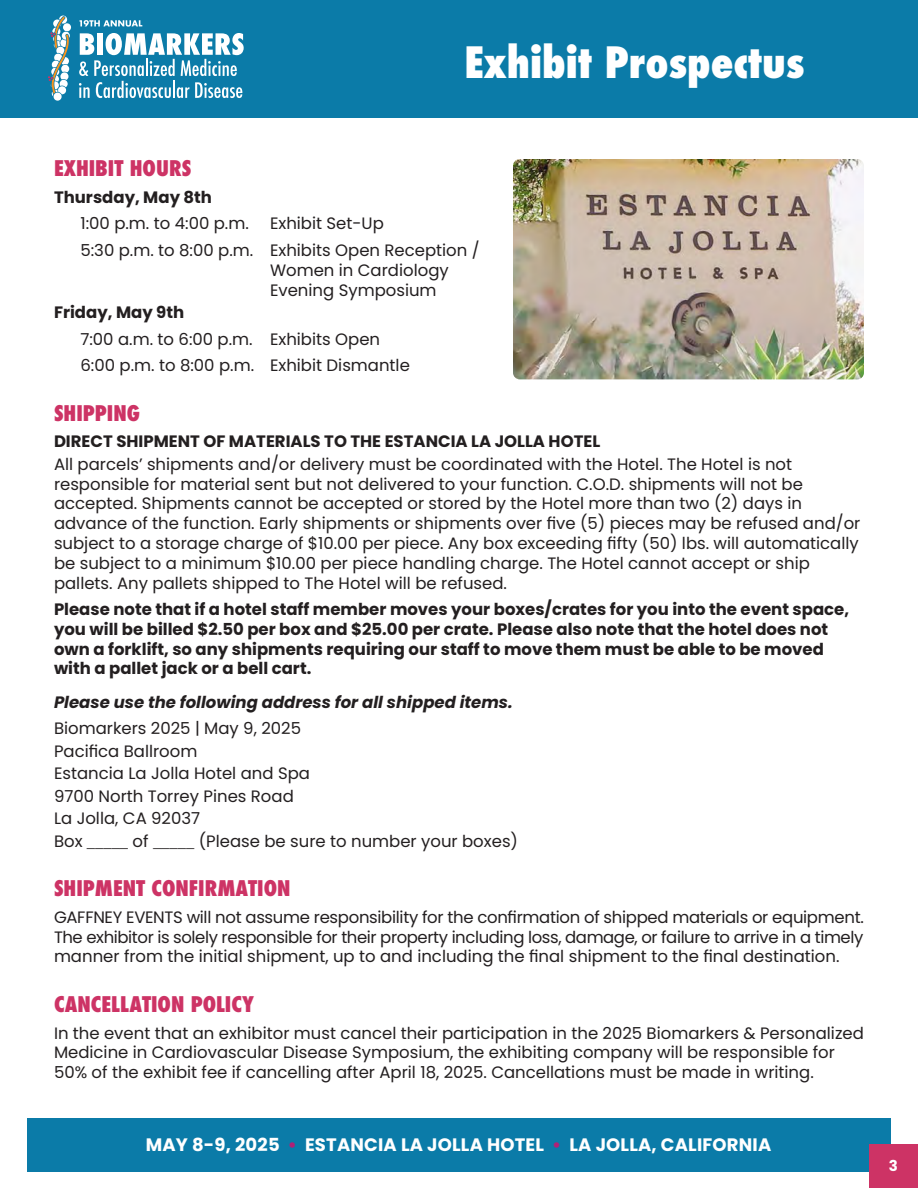
<style>
.page{position:relative;width:918px;height:1188px;background:#fff}
.page>*{position:absolute;margin:0;border:0;box-sizing:border-box;transform-origin:0 0}
.t1{font:800 condensed 42px "Futura";color:#fff}
.t2{font:800 condensed 21px "Futura";color:#cd3365}
.t3{font:700 18px "Poppins";letter-spacing:.01em;color:#fff}
.t4{font:16.5px/19.8px "Poppins";color:#231f20}
.t5{font:700 16.5px/19.8px "Poppins";color:#231f20}
.t6{font:italic 700 16.5px "Poppins";color:#231f20}
.t7{font:700 15px "Poppins";color:#fff}
.s1{font-family:"Myriad Pro"}
.s2{color:#b02077}
</style>
<div class="page">
<div style="left:27px;top:1118px;width:864px;height:53px;background:#0b7ba8"></div>
<div style="left:0;top:0;width:918px;height:118px;background:#0b7ba8"></div>
<img style="left:513px;top:159px;width:351px;height:220px">
<div style="left:869px;top:1145px;width:49px;height:43px;background:#cd3365"></div>
<svg style="left:80px;top:20px;width:62px;height:7px"></svg>
<svg style="left:79px;top:33px;width:165px;height:65px"></svg>
<svg style="left:48px;top:16px;width:23px;height:85px"></svg>
<h1 class="t1" style="left:464px;top:34px;width:342px">Exhibit Prospectus</h1>
<p class="t2" style="left:54px;top:154px;width:139px">EXHIBIT HOURS</p>
<p class="t5" style="left:54px;top:187px;width:160px">Thursday, May 8th</p>
<p class="t4" style="left:80px;top:214px;width:170px">1:00 p.m. to 4:00 p.m.</p>
<p class="t4" style="left:270px;top:214px;width:115px">Exhibit Set-Up</p>
<p class="t4" style="left:270px;top:240px;width:211px;text-indent:-190px">5:30 p.m. to 8:00 p.m. Exhibits Open Reception /<br>Women in Cardiology<br>Evening Symposium</p>
<p class="t5" style="left:54px;top:302px;width:132px">Friday, May 9th</p>
<p class="t4" style="left:80px;top:329px;width:301px">7:00 a.m. to 6:00 p.m. Exhibits Open</p>
<p class="t4" style="left:80px;top:356px;width:331px">6:00 p.m. to 8:00 p.m. Exhibit Dismantle</p>
<p class="t2" style="left:54px;top:399px;width:88px">SHIPPING</p>
<p class="t5" style="left:54px;top:432px;width:548px">DIRECT SHIPMENT OF MATERIALS TO THE ESTANCIA LA JOLLA HOTEL</p>
<p class="t4" style="left:54px;top:454px;width:808px">All parcels’ shipments and/or delivery must be coordinated with the Hotel. The Hotel is not responsible for material sent but not delivered to your function. C.O.D. shipments will not be accepted. Shipments cannot be accepted or stored by the Hotel more than two (2) days in advance of the function. Early shipments or shipments over five (5) pieces may be refused and/or subject to a storage charge of $10.00 per piece. Any box exceeding fifty (50) lbs. will automatically be subject to a minimum $10.00 per piece handling charge. The Hotel cannot accept or ship pallets. Any pallets shipped to The Hotel will be refused.</p>
<p class="t5" style="left:54px;top:599px;width:797px">Please note that if a hotel staff member moves your boxes/crates for you into the event space, you will be billed $2.50 per box and $25.00 per crate. Please also note that the hotel does not own a forklift, so any shipments requiring our staff to move them must be able to be moved with a pallet jack or a bell cart.</p>
<p class="t6" style="left:54px;top:692px;width:460px">Please use the following address for all shipped items.</p>
<p class="t4" style="left:54px;top:719px;width:249px">Biomarkers 2025 | May 9, 2025</p>
<p class="t4" style="left:54px;top:741px;width:145px">Pacifica Ballroom</p>
<p class="t4" style="left:54px;top:764px;width:258px">Estancia La Jolla Hotel and Spa</p>
<p class="t4" style="left:54px;top:786px;width:241px">9700 North Torrey Pines Road</p>
<p class="t4" style="left:54px;top:809px;width:148px">La Jolla, CA 92037</p>
<p class="t4" style="left:54px;top:831px;width:466px">Box <span class="s1">_____</span> of <span class="s1">_____</span> (Please be sure to number your boxes)</p>
<p class="t2" style="left:54px;top:874px;width:238px">SHIPMENT CONFIRMATION</p>
<p class="t4" style="left:54px;top:907px;width:811px;text-align:justify">GAFFNEY EVENTS will not assume responsibility for the confirmation of shipped materials or equipment.<br>The exhibitor is solely responsible for their property including loss, damage, or failure to arrive in a timely manner from the initial shipment, up to and including the final shipment to the final destination.</p>
<p class="t2" style="left:54px;top:990px;width:201px">CANCELLATION POLICY</p>
<p class="t4" style="left:54px;top:1023px;width:811px">In the event that an exhibitor must cancel their participation in the 2025 Biomarkers &amp; Personalized<br>Medicine in Cardiovascular Disease Symposium, the exhibiting company will be responsible for<br>50% of the exhibit fee if cancelling after April 18, 2025. Cancellations must be made in writing.</p>
<p class="t3" style="left:146px;top:1134px;width:627px">MAY 8-9, 2025 <span class="s2">•</span> ESTANCIA LA JOLLA HOTEL <span class="s2">•</span> LA JOLLA, CALIFORNIA</p>
<p class="t7" style="left:889px;top:1157px;width:11px">3</p>
</div>
